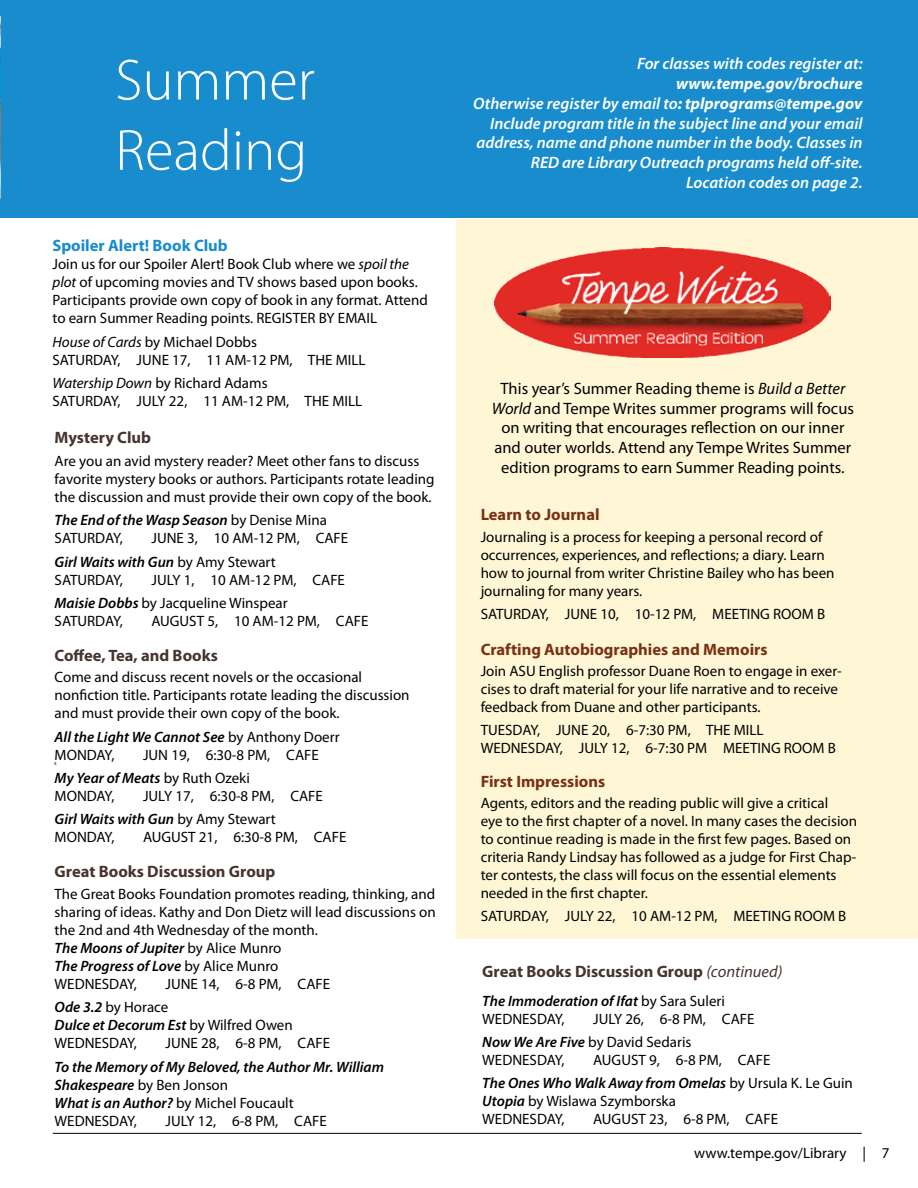
<style>
.page{position:relative;width:918px;height:1188px;background:#fff}
.page>*{position:absolute;margin:0;border:0;box-sizing:border-box;transform-origin:0 0}
.t1{font:300 58.5px/70.2px "Myriad Pro";color:#fff}
.t2{font:italic 600 16.5px/19.8px "Myriad Pro";color:#fff;text-align:right}
.t3{font:16.5px/19.8px "Myriad Pro";color:#000101;text-align:center}
.t4{font:700 16.5px "Myriad Pro";color:#473430}
.t5{font:700 16.5px "Myriad Pro";color:#793114}
.t6{font:700 16.5px "Myriad Pro";color:#188ccc}
.t7{font:15px/18px "Myriad Pro";color:#000101}
.t8{font:italic 600 15px/18px "Myriad Pro";color:#000101}
.t9{font:4.5px "Myriad Pro";color:#000101}
.s1{font-weight:700}
.s2{font-style:italic}
.s3{font-weight:400;font-style:normal}
.s4{font-weight:600;font-style:italic}
.s5{font-weight:400;font-style:italic}
</style>
<div class="page">
<hr style="left:53px;top:1133px;width:809px;height:1px;background:#000">
<hr style="left:0;top:0;width:1px;height:217px;background:#188ccc">
<img style="left:0;top:17px;width:1px;height:181px">
<div style="left:1px;top:0;width:917px;height:217px;background:#188ccc"></div>
<div style="left:457px;top:219px;width:461px;height:720px;background:#fff6d6"></div>
<img style="left:495px;top:248px;width:336px;height:110px">
<h1 class="t1" style="left:115px;top:46px;width:201px">Summer<br>Reading</h1>
<p class="t2" style="left:637px;top:53px;width:227px">For classes with codes register at:</p>
<p class="t2" style="left:473px;top:73px;width:391px"><span class="s1">www.tempe.gov/brochure<br></span>Otherwise register by email to<span class="s1">: tplprograms@tempe.gov </span>Include program title in the subject line and your email address, name and phone number in the body. Classes in RED are Library Outreach programs held off-site.<br>Location codes on page 2.</p>
<p class="t6" style="left:52px;top:235px;width:177px">Spoiler Alert! Book Club</p>
<p class="t7" style="left:52px;top:255px;width:377px">Join us for our Spoiler Alert! Book Club where we <span class="s2">spoil the plot</span> of upcoming movies and TV shows based upon books.<br>Participants provide own copy of book in any format. Attend to earn Summer Reading points. REGISTER BY EMAIL</p>
<p class="t7" style="left:52px;top:332px;width:315px"><span class="s2">House of Cards</span> by Michael Dobbs<br>SATURDAY, JUNE 17, 11 AM-12 PM, THE MILL</p>
<p class="t7" style="left:52px;top:374px;width:311px"><span class="s2">Watership Down</span> by Richard Adams<br>SATURDAY, JULY 22, 11 AM-12 PM, THE MILL</p>
<p class="t4" style="left:55px;top:426px;width:98px">Mystery Club</p>
<p class="t7" style="left:55px;top:452px;width:382px">Are you an avid mystery reader? Meet other fans to discuss favorite mystery books or authors. Participants rotate leading the discussion and must provide their own copy of the book.</p>
<p class="t8" style="left:55px;top:511px;width:274px">The End of the Wasp Season <span class="s3">by Denise Mina<br>SATURDAY,</span></p>
<p class="t7" style="left:55px;top:526px;width:295px;line-height:23.4px;text-indent:97px">JUNE 3, 10 AM-12 PM, CAFE<br><span class="s4">Girl Waits with Gun</span> by Amy Stewart</p>
<p class="t7" style="left:55px;top:570px;width:70px">SATURDAY,</p>
<p class="t7" style="left:55px;top:568px;width:292px;line-height:23.4px;text-indent:97px">JULY 1, 10 AM-12 PM, CAFE<br><span class="s4">Maisie Dobbs</span> by Jacqueline Winspear</p>
<p class="t7" style="left:55px;top:612px;width:70px">SATURDAY,</p>
<p class="t7" style="left:151px;top:612px;width:219px">AUGUST 5, 10 AM-12 PM, CAFE</p>
<p class="t4" style="left:55px;top:644px;width:165px">Coffee, Tea, and Books</p>
<p class="t7" style="left:55px;top:668px;width:357px">Come and discuss recent novels or the occasional nonfiction title. Participants rotate leading the discussion and must provide their own copy of the book.</p>
<p class="t8" style="left:55px;top:727px;width:287px">All the Light We Cannot See <span class="s3">by Anthony Doerr<br>MONDAY,</span></p>
<p class="t7" style="left:143px;top:745px;width:177px">JUN 19, 6:30-8 PM, CAFE</p>
<p class="t9" style="left:55px;top:761px;width:4px">E</p>
<p class="t7" style="left:55px;top:769px;width:197px"><span class="s4">My Year of Meats</span> by Ruth Ozeki<br>MONDAY,</p>
<p class="t7" style="left:55px;top:784px;width:270px;line-height:23.4px;text-indent:88px">JULY 17, 6:30-8 PM, CAFE<br><span class="s4">Girl Waits with Gun</span> by Amy Stewart</p>
<p class="t7" style="left:55px;top:828px;width:61px">MONDAY,</p>
<p class="t7" style="left:143px;top:828px;width:205px">AUGUST 21, 6:30-8 PM, CAFE</p>
<p class="t4" style="left:55px;top:861px;width:222px">Great Books Discussion Group</p>
<p class="t7" style="left:55px;top:885px;width:383px">The Great Books Foundation promotes reading, thinking, and sharing of ideas. Kathy and Don Dietz will lead discussions on the 2nd and 4th Wednesday of the month.<br><span class="s4">The Moons of Jupiter</span> by Alice Munro<br><span class="s4">The Progress of Love</span> by Alice Munro<br>WEDNESDAY,</p>
<p class="t7" style="left:55px;top:972px;width:277px;line-height:23.4px;text-indent:111px">JUNE 14, 6-8 PM, CAFE<br><span class="s4">Ode 3.2</span> by Horace</p>
<p class="t7" style="left:55px;top:1016px;width:240px"><span class="s4">Dulce et Decorum Est</span> by Wilfred Owen<br>WEDNESDAY,</p>
<p class="t7" style="left:166px;top:1034px;width:166px">JUNE 28, 6-8 PM, CAFE</p>
<p class="t8" style="left:55px;top:1057px;width:331px">To the Memory of My Beloved, the Author Mr. William<br>Shakespeare <span class="s3">by Ben Jonson<br></span>What is an Author? <span class="s3">by Michel Foucault<br>WEDNESDAY,</span></p>
<p class="t7" style="left:166px;top:1111px;width:163px">JULY 12, 6-8 PM, CAFE</p>
<p class="t3" style="left:492px;top:378px;width:364px">This year’s Summer Reading theme is <span class="s2">Build a Better World</span> and Tempe Writes summer programs will focus on writing that encourages reflection on our inner and outer worlds. Attend any Tempe Writes Summer edition programs to earn Summer Reading points.</p>
<p class="t5" style="left:481px;top:504px;width:120px">Learn to Journal</p>
<p class="t7" style="left:481px;top:528px;width:355px">Journaling is a process for keeping a personal record of occurrences, experiences, and reflections; a diary. Learn how to journal from writer Christine Bailey who has been journaling for many years.</p>
<p class="t7" style="left:481px;top:605px;width:346px">SATURDAY, JUNE 10, 10-12 PM, MEETING ROOM B</p>
<p class="t5" style="left:481px;top:638px;width:288px">Crafting Autobiographies and Memoirs</p>
<p class="t7" style="left:481px;top:661px;width:363px">Join ASU English professor Duane Roen to engage in exer&shy;cises to draft material for your life narrative and to receive feedback from Duane and other participants.</p>
<p class="t7" style="left:481px;top:721px;width:357px">TUESDAY, JUNE 20, 6-7:30 PM, THE MILL<br>WEDNESDAY, JULY 12, 6-7:30 PM MEETING ROOM B</p>
<p class="t5" style="left:481px;top:771px;width:126px">First Impressions</p>
<p class="t7" style="left:481px;top:794px;width:378px">Agents, editors and the reading public will give a critical<br>eye to the first chapter of a novel. In many cases the decision to continue reading is made in the first few pages. Based on criteria Randy Lindsay has followed as a judge for First Chap&shy;ter contests, the class will focus on the essential elements needed in the first chapter.</p>
<p class="t7" style="left:481px;top:907px;width:367px">SATURDAY, JULY 22, 10 AM-12 PM, MEETING ROOM B</p>
<p class="t4" style="left:482px;top:960px;width:302px">Great Books Discussion Group <span class="s5">(continued)</span></p>
<p class="t7" style="left:482px;top:991px;width:244px"><span class="s4">The Immoderation of Ifat</span> by Sara Suleri<br>WEDNESDAY,</p>
<p class="t7" style="left:482px;top:1007px;width:274px;line-height:23.4px;text-indent:111px">JULY 26, 6-8 PM, CAFE<br><span class="s4">Now We Are Five</span> by David Sedaris</p>
<p class="t7" style="left:482px;top:1051px;width:84px">WEDNESDAY,</p>
<p class="t7" style="left:482px;top:1048px;width:372px;line-height:23.4px;text-indent:111px">AUGUST 9, 6-8 PM, CAFE<br><span class="s4">The Ones Who Walk Away from Omelas</span> by Ursula K. Le Guin</p>
<p class="t7" style="left:482px;top:1092px;width:195px"><span class="s4">Utopia</span> by Wislawa Szymborska<br>WEDNESDAY,</p>
<p class="t7" style="left:593px;top:1110px;width:186px">AUGUST 23, 6-8 PM, CAFE</p>
<p class="t7" style="left:694px;top:1144px;width:197px">www.tempe.gov/Library | 7</p>
</div>
